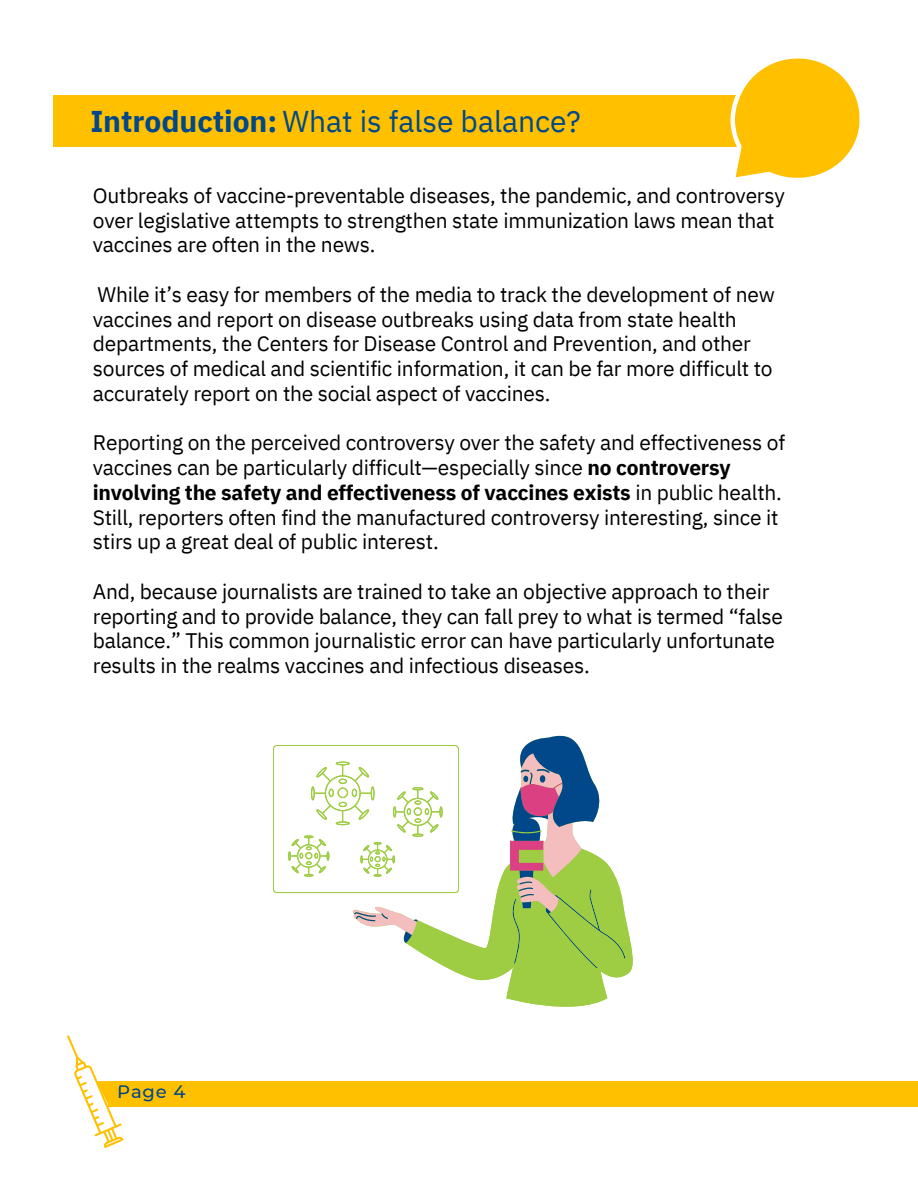
<style>
.page{position:relative;width:918px;height:1188px;background:#fff}
.page>*{position:absolute;margin:0;border:0;box-sizing:border-box;transform-origin:0 0}
.t1{font:30px "IBM Plex Sans";color:#004889}
.t2{font:21px/24.8px "IBM Plex Sans";letter-spacing:-.01em;color:#000}
.t3{font:500 18px "Montserrat";color:#004889}
.s1{font-weight:700}
</style>
<div class="page">
<div style="left:54px;top:96px;width:800px;height:50px;background:#ffc000"></div>
<svg style="left:730px;top:58px;width:130px;height:120px"></svg>
<svg style="left:526px;top:735px;width:52px;height:10px"></svg>
<svg style="left:273px;top:745px;width:360px;height:262px"></svg>
<div style="left:108px;top:1081px;width:810px;height:26px;background:#ffc000"></div>
<svg style="left:67px;top:1035px;width:57px;height:113px"></svg>
<h1 class="t1" style="left:90px;top:102px;width:492px"><span class="s1">Introduction:</span> What is false balance?</h1>
<p class="t2" style="left:93px;top:183px;width:694px">Outbreaks of vaccine-preventable diseases, the pandemic, and controversy over legislative attempts to strengthen state immunization laws mean that vaccines are often in the news.</p>
<p class="t2" style="left:93px;top:282px;width:683px">While it’s easy for members of the media to track the development of new vaccines and report on disease outbreaks using data from state health departments, the Centers for Disease Control and Prevention, and other sources of medical and scientific information, it can be far more difficult to accurately report on the social aspect of vaccines.</p>
<p class="t2" style="left:93px;top:430px;width:694px">Reporting on the perceived controversy over the safety and effectiveness of vaccines can be particularly difficult—especially since <span class="s1">no controversy involving the safety and effectiveness of vaccines exists</span> in public health.<br>Still, reporters often find the manufactured controversy interesting, since it stirs up a great deal of public interest.</p>
<p class="t2" style="left:93px;top:579px;width:692px">And, because journalists are trained to take an objective approach to their reporting and to provide balance, they can fall prey to what is termed “false balance.” This common journalistic error can have particularly unfortunate results in the realms vaccines and infectious diseases.</p>
<p class="t3" style="left:117px;top:1081px;width:70px">Page 4</p>
</div>
